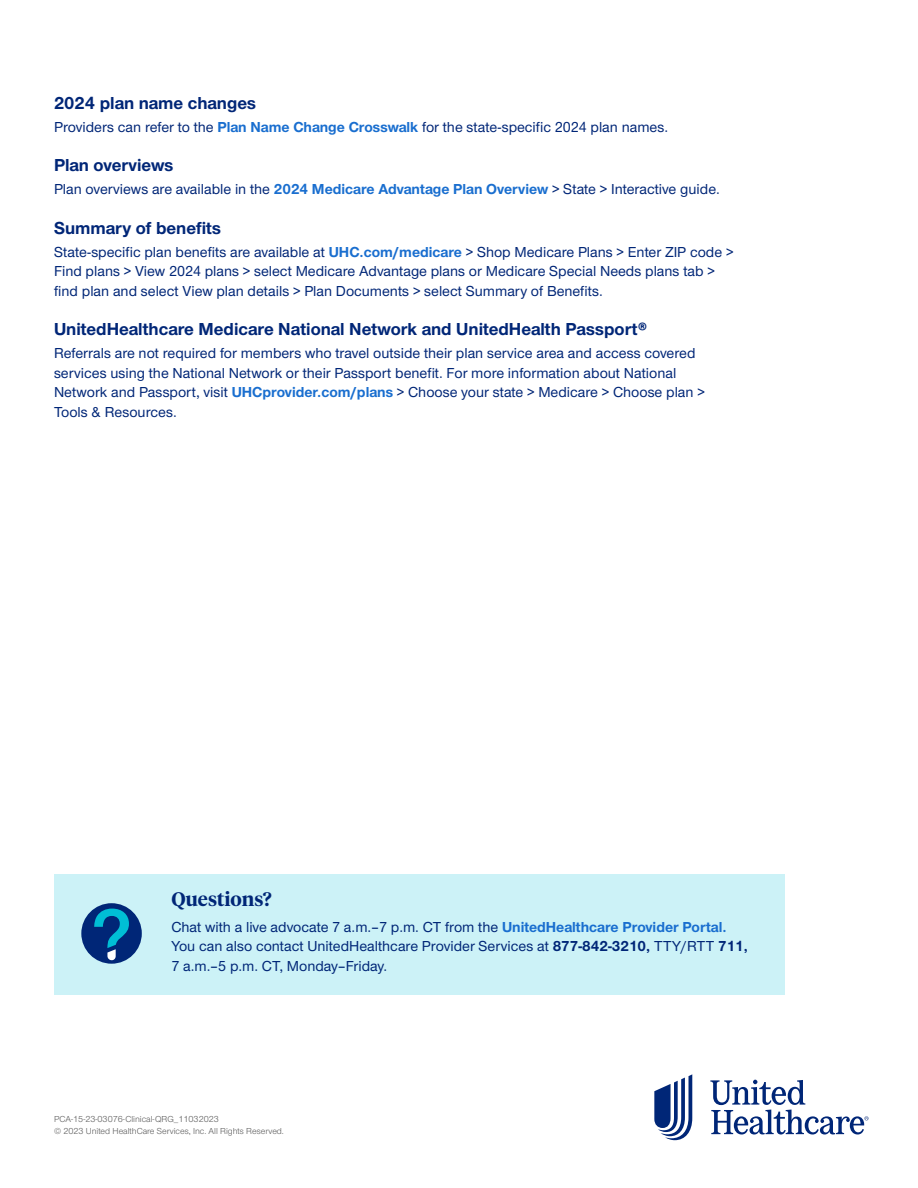
<style>
.page{position:relative;width:918px;height:1188px;background:#fff}
.page>*{position:absolute;margin:0;border:0;box-sizing:border-box;transform-origin:0 0}
.t1{font:600 19.5px "UHC Serif Headline";color:#002677}
.t2{font:700 18px "UHC Sans";color:#002677}
.t3{font:500 15px/19.5px "UHC Sans";color:#002677}
.t4{font:9px/12px "UHC Sans";color:#5a5a5a}
.s1{font-weight:700;color:#196ecf}
.s2{font-weight:700}
</style>
<div class="page">
<svg style="left:654px;top:1074px;width:38px;height:66px"></svg>
<svg style="left:710px;top:1080px;width:158px;height:55px"></svg>
<div style="left:54px;top:874px;width:730px;height:121px;background:#ccf2f7"></div>
<div style="left:81px;top:903px;width:61px;height:61px;background:#002677;border-radius:50%"></div>
<svg style="left:94px;top:909px;width:35px;height:51px"></svg>
<p class="t2" style="left:54px;top:91px;width:204px">2024 plan name changes</p>
<p class="t3" style="left:54px;top:116px;width:616px">Providers can refer to the <span class="s1">Plan Name Change Crosswalk</span> for the state-specific 2024 plan names.</p>
<p class="t2" style="left:54px;top:153px;width:121px">Plan overviews</p>
<p class="t3" style="left:54px;top:179px;width:667px">Plan overviews are available in the <span class="s1">2024 Medicare Advantage Plan Overview</span> &gt; State &gt; Interactive guide.</p>
<p class="t2" style="left:54px;top:216px;width:169px">Summary of benefits</p>
<p class="t3" style="left:54px;top:241px;width:681px">State-specific plan benefits are available at <span class="s1">UHC.com/medicare</span> &gt; Shop Medicare Plans &gt; Enter ZIP code &gt;<br>Find plans &gt; View 2024 plans &gt; select Medicare Advantage plans or Medicare Special Needs plans tab &gt; find plan and select View plan details &gt; Plan Documents &gt; select Summary of Benefits.</p>
<p class="t2" style="left:54px;top:317px;width:595px">UnitedHealthcare Medicare National Network and UnitedHealth Passport®</p>
<p class="t3" style="left:54px;top:343px;width:652px">Referrals are not required for members who travel outside their plan service area and access covered services using the National Network or their Passport benefit. For more information about National Network and Passport, visit <span class="s1">UHCprovider.com/plans</span> &gt; Choose your state &gt; Medicare &gt; Choose plan &gt; Tools &amp; Resources.</p>
<h1 class="t1" style="left:171px;top:885px;width:102px">Questions?</h1>
<p class="t3" style="left:171px;top:916px;width:578px">Chat with a live advocate 7 a.m.–7 p.m. CT from the <span class="s1">UnitedHealthcare Provider Portal.<br></span>You can also contact UnitedHealthcare Provider Services at <span class="s2">877-842-3210,</span> TTY/RTT <span class="s2">711,<br></span>7 a.m.–5 p.m. CT, Monday–Friday.</p>
<p class="t4" style="left:54px;top:1113px;width:231px">PCA-15-23-03076-Clinical-QRG_11032023<br>© 2023 United HealthCare Services, Inc. All Rights Reserved.</p>
</div>
